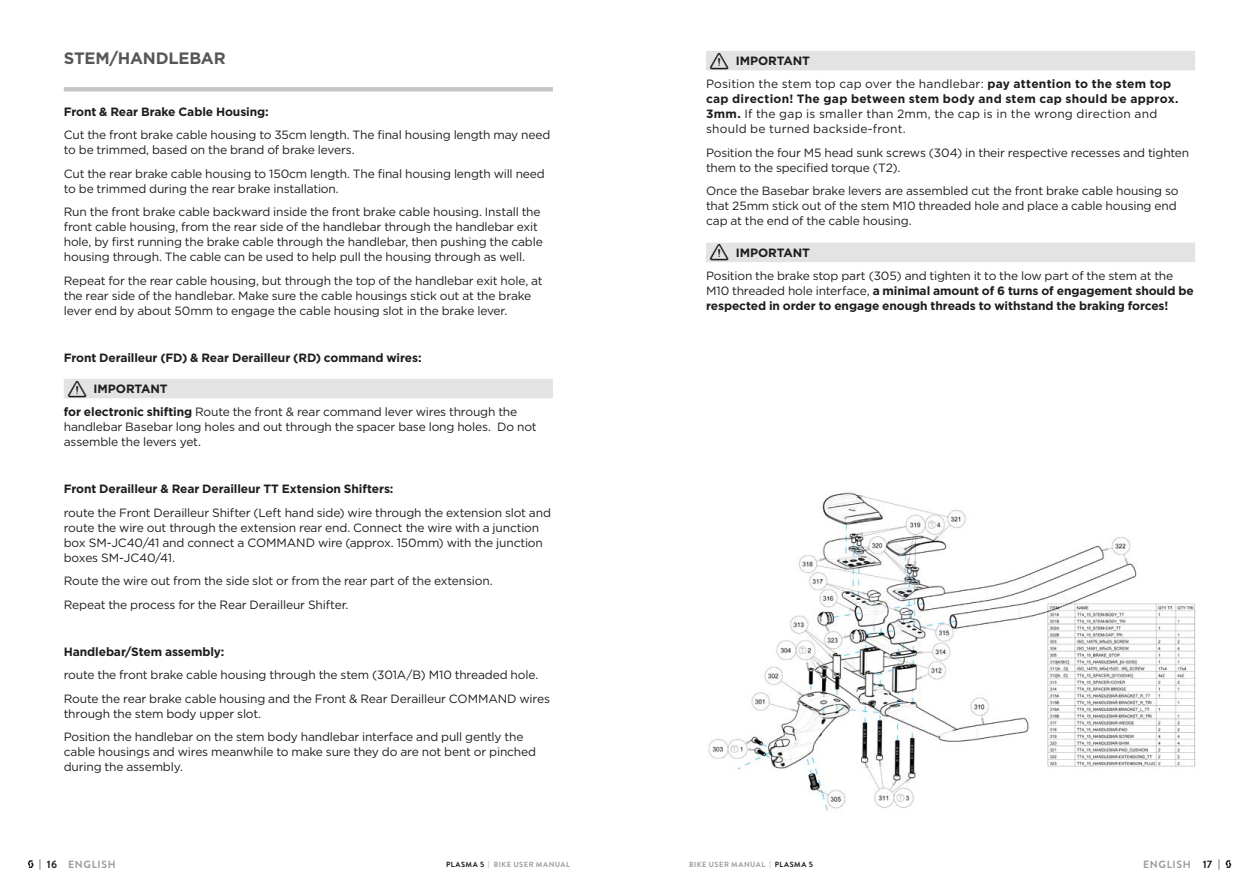
<style>
.page{position:relative;width:1259px;height:893px;background:#fff}
.page>*{position:absolute;margin:0;border:0;box-sizing:border-box;transform-origin:0 0}
.t1{font:700 16.5px "Gotham";letter-spacing:-.015em;color:#575756}
.t2{font:12px/15px "Gotham";letter-spacing:-.015em;color:#1d1d1b}
.t3{font:700 12px/15px "Gotham";letter-spacing:-.01em;color:#1d1d1b}
.t4{font:12px/15px "Gotham";letter-spacing:.015em;color:#1d1d1b}
.t5{font:700 10.5px "Brandon Text";letter-spacing:.065em;color:#9d9d9c}
.t6{font:700 10.5px "Brandon Text";color:#1d1d1b}
.t7{font:700 7.5px "Brandon Text";letter-spacing:.065em;color:#9d9d9c}
.s1{font-family:"Warning";font-size:30px}
.s2{font-weight:700}
.s3{font-weight:400}
.s4{color:#1d1d1b}
</style>
<div class="page">
<img style="left:708px;top:492px;width:487px;height:319px">
<div style="left:64px;top:379px;width:489px;height:19px;background:#e3e3e3"></div>
<div style="left:64px;top:87px;width:489px;height:5px;background:#c6c6c6"></div>
<div style="left:706px;top:51px;width:489px;height:19px;background:#e3e3e3"></div>
<div style="left:706px;top:243px;width:489px;height:19px;background:#e3e3e3"></div>
<svg style="left:1225px;top:860px;width:6px;height:8px"></svg>
<svg style="left:28px;top:860px;width:6px;height:8px"></svg>
<h1 class="t1" style="left:64px;top:47px;width:163px">STEM/HANDLEBAR</h1>
<p class="t3" style="left:64px;top:104px;width:206px">Front &amp; Rear Brake Cable Housing:</p>
<p class="t2" style="left:64px;top:127px;width:488px">Cut the front brake cable housing to 35cm length. The final housing length may need to be trimmed, based on the brand of brake levers.</p>
<p class="t2" style="left:64px;top:166px;width:483px">Cut the rear brake cable housing to 150cm length. The final housing length will need to be trimmed during the rear brake installation.</p>
<p class="t2" style="left:64px;top:204px;width:480px">Run the front brake cable backward inside the front brake cable housing. Install the front cable housing, from the rear side of the handlebar through the handlebar exit hole, by first running the brake cable through the handlebar, then pushing the cable housing through. The cable can be used to help pull the housing through as well.</p>
<p class="t2" style="left:64px;top:273px;width:480px">Repeat for the rear cable housing, but through the top of the handlebar exit hole, at the rear side of the handlebar. Make sure the cable housings stick out at the brake lever end by about 50mm to engage the cable housing slot in the brake lever.</p>
<p class="t3" style="left:64px;top:350px;width:359px">Front Derailleur (FD) &amp; Rear Derailleur (RD) command wires:</p>
<p class="t2" style="left:64px;top:377px;width:455px;line-height:23.2px;text-indent:4px"><span class="s1">•</span> <span class="s2">IMPORTANT<br>for electronic shifting</span> Route the front &amp; rear command lever wires through the</p>
<p class="t2" style="left:64px;top:419px;width:474px">handlebar Basebar long holes and out through the spacer base long holes. Do not assemble the levers yet.</p>
<p class="t3" style="left:64px;top:482px;width:331px">Front Derailleur &amp; Rear Derailleur TT Extension Shifters:</p>
<p class="t2" style="left:64px;top:505px;width:489px">route the Front Derailleur Shifter (Left hand side) wire through the extension slot and route the wire out through the extension rear end. Connect the wire with a junction box SM-JC40/41 and connect a COMMAND wire (approx. 150mm) with the junction boxes SM-JC40/41.</p>
<p class="t2" style="left:64px;top:569px;width:430px;line-height:23.5px">Route the wire out from the side slot or from the rear part of the extension.<br>Repeat the process for the Rear Derailleur Shifter.</p>
<p class="t3" style="left:64px;top:644px;width:162px">Handlebar/Stem assembly:</p>
<p class="t2" style="left:64px;top:663px;width:488px;line-height:23.5px">route the front brake cable housing through the stem (301A/B) M10 threaded hole.<br>Route the rear brake cable housing and the Front &amp; Rear Derailleur COMMAND wires</p>
<p class="t2" style="left:64px;top:702px;width:461px;line-height:23.5px">through the stem body upper slot.<br>Position the handlebar on the stem body handlebar interface and pull gently the</p>
<p class="t2" style="left:64px;top:744px;width:474px">cable housings and wires meanwhile to make sure they do are not bent or pinched during the assembly.</p>
<p class="t4" style="left:706px;top:49px;width:467px;line-height:23.2px;text-indent:4px"><span class="s1">•</span> <span class="s2">IMPORTANT<br></span>Position the stem top cap over the handlebar: <span class="s2">pay attention to the stem top</span></p>
<p class="t4" style="left:706px;top:91px;width:474px"><span class="s2">cap direction! The gap between stem body and stem cap should be approx.<br>3mm.</span> If the gap is smaller than 2mm, the cap is in the wrong direction and should be turned backside-front.</p>
<p class="t2" style="left:706px;top:145px;width:485px">Position the four M5 head sunk screws (304) in their respective recesses and tighten them to the specified torque (T2).</p>
<p class="t2" style="left:706px;top:183px;width:474px">Once the Basebar brake levers are assembled cut the front brake cable housing so that 25mm stick out of the stem M10 threaded hole and place a cable housing end cap at the end of the cable housing.</p>
<p class="t2" style="left:706px;top:241px;width:469px;line-height:23.2px;text-indent:4px"><span class="s1">•</span> <span class="s2">IMPORTANT<br></span>Position the brake stop part (305) and tighten it to the low part of the stem at the</p>
<p class="t3" style="left:706px;top:283px;width:489px"><span class="s3">M10 threaded hole interface,</span> a minimal amount of 6 turns of engagement should be respected in order to engage enough threads to withstand the braking forces!</p>
<p class="t6" style="left:39px;top:857px;width:19px">| 16</p>
<p class="t7" style="left:446px;top:859px;width:125px"><span class="s4">PLASMA 5</span> | BIKE USER MANUAL</p>
<p class="t7" style="left:689px;top:859px;width:125px">BIKE USER MANUAL | <span class="s4">PLASMA 5</span></p>
<p class="t6" style="left:1202px;top:857px;width:19px">17 |</p>
<p class="t5" style="left:68px;top:857px;width:49px">ENGLISH</p>
<p class="t5" style="left:1143px;top:857px;width:49px">ENGLISH</p>
</div>
